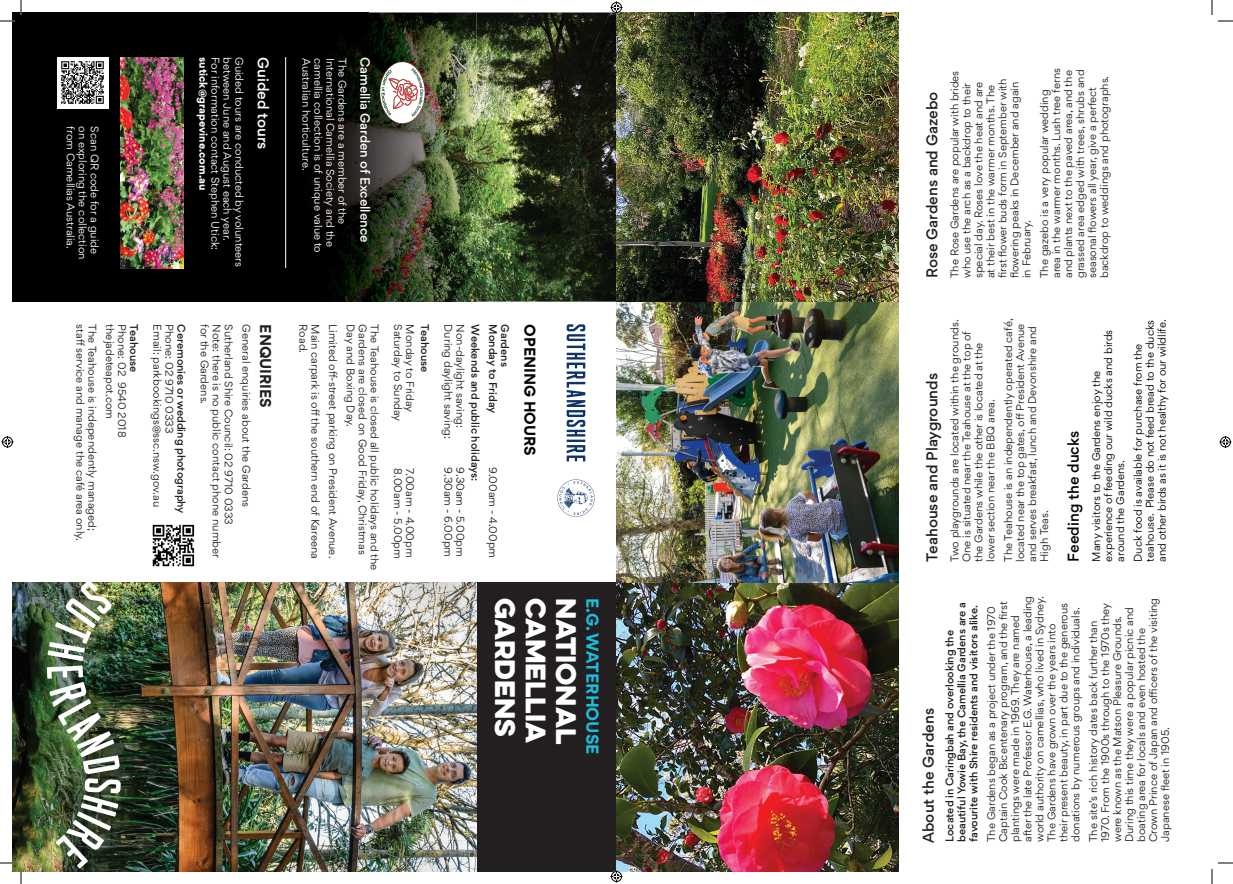
<style>
.page{position:relative;width:1233px;height:884px;background:#fff}
.page>*{position:absolute;margin:0;border:0;box-sizing:border-box;transform-origin:0 0}
.t1{font:25.4px "Eveleth Clean";color:#fff}
.t2{font:700 15.5px "Gordita";color:#1cbedc}
.t3{font:500 14px "Gordita";color:#231f20}
.t4{font:500 14px "Gordita";color:#000}
.t5{font:700 14px "Gordita";color:#000}
.t6{font:500 14px "Gordita";color:#fff}
.t7{font:700 14px "Gordita";letter-spacing:-.005em;color:#231f20}
.t8{font:500 12px "Gordita";color:#fff}
.t9{font:10px/12px "Gordita";color:#231f20}
.t10{font:10px "Gordita";color:#fff}
.t11{font:500 10px/12px "Gordita";color:#231f20}
.t12{font:10px/12px "Gordita";color:#000}
.t13{font:700 10px "Gordita";color:#fff}
</style>
<div class="page">
<img style="left:476px;top:12px;width:140px;height:290px">
<div style="left:476px;top:582px;width:140px;height:289px;background:#231f20"></div>
<div style="left:12px;top:12px;width:285px;height:290px;background:#000"></div>
<img style="left:12px;top:582px;width:464px;height:289px">
<img style="left:47px;top:582px;width:74px;height:286px">
<img style="left:616px;top:302px;width:282px;height:569px">
<svg style="left:557px;top:479px;width:37px;height:38px"></svg>
<svg style="left:566px;top:324px;width:19px;height:137px"></svg>
<img style="left:616px;top:12px;width:282px;height:290px">
<img style="left:152px;top:524px;width:43px;height:43px">
<img style="left:297px;top:12px;width:179px;height:290px">
<img style="left:375px;top:65px;width:54px;height:71px">
<img style="left:380px;top:62px;width:45px;height:62px">
<img style="left:57px;top:57px;width:51px;height:51px">
<hr style="left:285px;top:57px;width:1px;height:211px;background:#fff">
<img style="left:121px;top:57px;width:62px;height:211px">
<svg style="left:1218px;top:20px;width:15px;height:2px"></svg>
<svg style="left:1218px;top:862px;width:15px;height:2px"></svg>
<svg style="left:0;top:0;width:22px;height:22px"></svg>
<svg style="left:0;top:862px;width:22px;height:22px"></svg>
<svg style="left:1211px;top:0;width:1px;height:15px"></svg>
<svg style="left:1211px;top:869px;width:1px;height:15px"></svg>
<svg style="left:610px;top:2px;width:12px;height:12px"></svg>
<svg style="left:610px;top:870px;width:12px;height:12px"></svg>
<svg style="left:2px;top:436px;width:12px;height:12px"></svg>
<svg style="left:1219px;top:436px;width:12px;height:12px"></svg>
<p class="t10" style="left:78px;top:126px;width:124px;rotate:90deg">from Camellias Australia.</p>
<p class="t10" style="left:90px;top:126px;width:135px;rotate:90deg">on exploring the collection</p>
<p class="t10" style="left:102px;top:126px;width:129px;rotate:90deg">Scan QR code for a guide</p>
<p class="t13" style="left:211px;top:57px;width:135px;rotate:90deg">sutick@grapevine.com.au</p>
<p class="t10" style="left:223px;top:57px;width:195px;rotate:90deg">For information contact Stephen Utick:</p>
<p class="t10" style="left:235px;top:57px;width:185px;rotate:90deg">between June and August each year.</p>
<p class="t10" style="left:247px;top:57px;width:212px;rotate:90deg">Guided tours are conducted by volunteers</p>
<h3 class="t6" style="left:273px;top:57px;width:94px;rotate:90deg">Guided tours</h3>
<p class="t10" style="left:314px;top:58px;width:114px;rotate:90deg">Australian horticulture.</p>
<p class="t10" style="left:326px;top:58px;width:196px;rotate:90deg">camellia collection is of unique value to</p>
<p class="t10" style="left:338px;top:58px;width:190px;rotate:90deg">International Camellia Society and the</p>
<p class="t10" style="left:350px;top:58px;width:168px;rotate:90deg">The Gardens are a member of the</p>
<p class="t8" style="left:374px;top:57px;width:187px;rotate:90deg">Camellia Garden of Excellence</p>
<p class="t9" style="left:86px;top:324px;width:218px;rotate:90deg">staff service and manage the café area only.</p>
<p class="t9" style="left:98px;top:324px;width:208px;rotate:90deg">The Teahouse is independently managed;</p>
<p class="t9" style="left:116px;top:324px;width:96px;rotate:90deg">thejadeteapot.com</p>
<p class="t9" style="left:128px;top:324px;width:114px;rotate:90deg">Phone: 02 9540 2018</p>
<p class="t11" style="left:140px;top:324px;width:49px;rotate:90deg">Teahouse</p>
<p class="t9" style="left:163px;top:324px;width:184px;rotate:90deg">Email: parkbookings@ssc.nsw.gov.au</p>
<p class="t9" style="left:175px;top:324px;width:110px;rotate:90deg">Phone: 02 9710 0333</p>
<p class="t11" style="left:187px;top:324px;width:191px;rotate:90deg">Ceremonies or wedding photography</p>
<p class="t9" style="left:211px;top:324px;width:81px;rotate:90deg">for the Gardens.</p>
<p class="t9" style="left:223px;top:324px;width:235px;rotate:90deg">Note: there is no public contact phone number</p>
<p class="t9" style="left:235px;top:324px;width:202px;rotate:90deg">Sutherland Shire Council: 02 9710 0333</p>
<p class="t9" style="left:252px;top:324px;width:184px;rotate:90deg">General enquiries about the Gardens</p>
<h3 class="t7" style="left:277px;top:324px;width:85px;rotate:90deg">ENQUIRIES</h3>
<p class="t9" style="left:310px;top:324px;width:30px;rotate:90deg">Road.</p>
<p class="t9" style="left:322px;top:324px;width:236px;rotate:90deg">Main carpark is off the southern end of Kareena</p>
<p class="t9" style="left:339px;top:324px;width:235px;rotate:90deg">Limited off-street parking on President Avenue.</p>
<p class="t9" style="left:357px;top:324px;width:104px;rotate:90deg">Day and Boxing Day.</p>
<p class="t9" style="left:369px;top:324px;width:232px;rotate:90deg">Gardens are closed on Good Friday, Christmas</p>
<p class="t9" style="left:381px;top:324px;width:248px;rotate:90deg">The Teahouse is closed all public holidays and the</p>
<p class="t9" style="left:404px;top:324px;width:98px;rotate:90deg">Saturday to Sunday</p>
<p class="t9" style="left:416px;top:324px;width:89px;rotate:90deg">Monday to Friday</p>
<p class="t11" style="left:431px;top:324px;width:49px;rotate:90deg">Teahouse</p>
<p class="t9" style="left:454px;top:324px;width:116px;rotate:90deg">During daylight saving:</p>
<p class="t9" style="left:454px;top:467px;width:91px;rotate:90deg">9.30am - 6.00pm</p>
<p class="t11" style="left:481px;top:324px;width:158px;rotate:90deg">Weekends and public holidays:</p>
<p class="t11" style="left:499px;top:324px;width:91px;rotate:90deg">Monday to Friday</p>
<p class="t11" style="left:511px;top:324px;width:44px;rotate:90deg">Gardens</p>
<h3 class="t5" style="left:541px;top:324px;width:133px;rotate:90deg">OPENING HOURS</h3>
<p class="t9" style="left:499px;top:467px;width:92px;rotate:90deg">9.00am - 4.00pm</p>
<p class="t9" style="left:466px;top:324px;width:105px;rotate:90deg">Non-daylight saving:</p>
<p class="t9" style="left:466px;top:467px;width:91px;rotate:90deg">9.30am - 5.00pm</p>
<p class="t9" style="left:416px;top:468px;width:91px;rotate:90deg">7.00am - 4.00pm</p>
<p class="t9" style="left:404px;top:468px;width:92px;rotate:90deg">8.00am - 5.00pm</p>
<h3 class="t3" style="left:921px;top:278px;width:188px;rotate:-90deg">Rose Gardens and Gazebo</h3>
<p class="t9" style="left:948px;top:278px;width:209px;rotate:-90deg">The Rose Gardens are popular with brides who use the arch as a backdrop to their special day. Roses love the heat and are at their best in the warmer months. The first flower buds form in September with flowering peaks in December and again in February.</p>
<p class="t9" style="left:1038px;top:278px;width:212px;rotate:-90deg">The gazebo is a very popular wedding area in the warmer months. Lush tree ferns and plants next to the paved area, and the grassed area edged with trees, shrubs and seasonal flowers all year, give a perfect backdrop to weddings and photographs.</p>
<h3 class="t3" style="left:921px;top:562px;width:190px;rotate:-90deg">Teahouse and Playgrounds</h3>
<p class="t9" style="left:948px;top:562px;width:244px;rotate:-90deg">Two playgrounds are located within the grounds.<br>One is situated near the Teahouse at the top of the Gardens while the other is located at the lower section near the BBQ area.</p>
<p class="t9" style="left:1002px;top:562px;width:245px;rotate:-90deg">The Teahouse is an independently operated café, located near the top gates, off President Avenue and serves breakfast, lunch and Devonshire and High Teas.</p>
<h3 class="t4" style="left:1063px;top:562px;width:132px;rotate:-90deg">Feeding the ducks</h3>
<p class="t12" style="left:1090px;top:562px;width:233px;rotate:-90deg">Many visitors to the Gardens enjoy the experience of feeding our wild ducks and birds around the Gardens.</p>
<p class="t12" style="left:1131px;top:562px;width:244px;rotate:-90deg">Duck food is available for purchase from the teahouse. Please do not feed bread to the ducks and other birds as it is not healthy for our wildlife.</p>
<h1 class="t1" style="left:525px;top:598px;width:140px;rotate:90deg">GARDENS</h1>
<h1 class="t1" style="left:555px;top:598px;width:147px;rotate:90deg">CAMELlIA</h1>
<h1 class="t1" style="left:585px;top:598px;width:148px;rotate:90deg">NATIONAL</h1>
<h2 class="t2" style="left:605px;top:598px;width:158px;rotate:90deg">E.G. WATERHOUSE</h2>
<p class="t11" style="left:943px;top:842px;width:241px;rotate:-90deg">Located in Caringbah and overlooking the beautiful Yowie Bay, the Camellia Gardens are a favourite with Shire residents and visitors alike.</p>
<p class="t9" style="left:985px;top:842px;width:248px;rotate:-90deg">The Gardens began as a project under the 1970<br>Captain Cook Bicentenary program, and the first plantings were made in 1969. They are named after the late Professor E.G. Waterhouse, a leading world authority on camellias, who lived in Sydney.<br>The Gardens have grown over the years into<br>their present beauty, in part due to the generous donations by numerous groups and individuals.</p>
<p class="t9" style="left:1087px;top:842px;width:246px;rotate:-90deg">The site’s rich history dates back further than 1970. From the 1900s through to the 1970s they were known as the Matson Pleasure Grounds.<br>During this time they were a popular picnic and boating area for locals and even hosted the Crown Prince of Japan and officers of the visiting Japanese fleet in 1905.</p>
<h3 class="t3" style="left:918px;top:843px;width:136px;rotate:-90deg">About the Gardens</h3>
</div>
